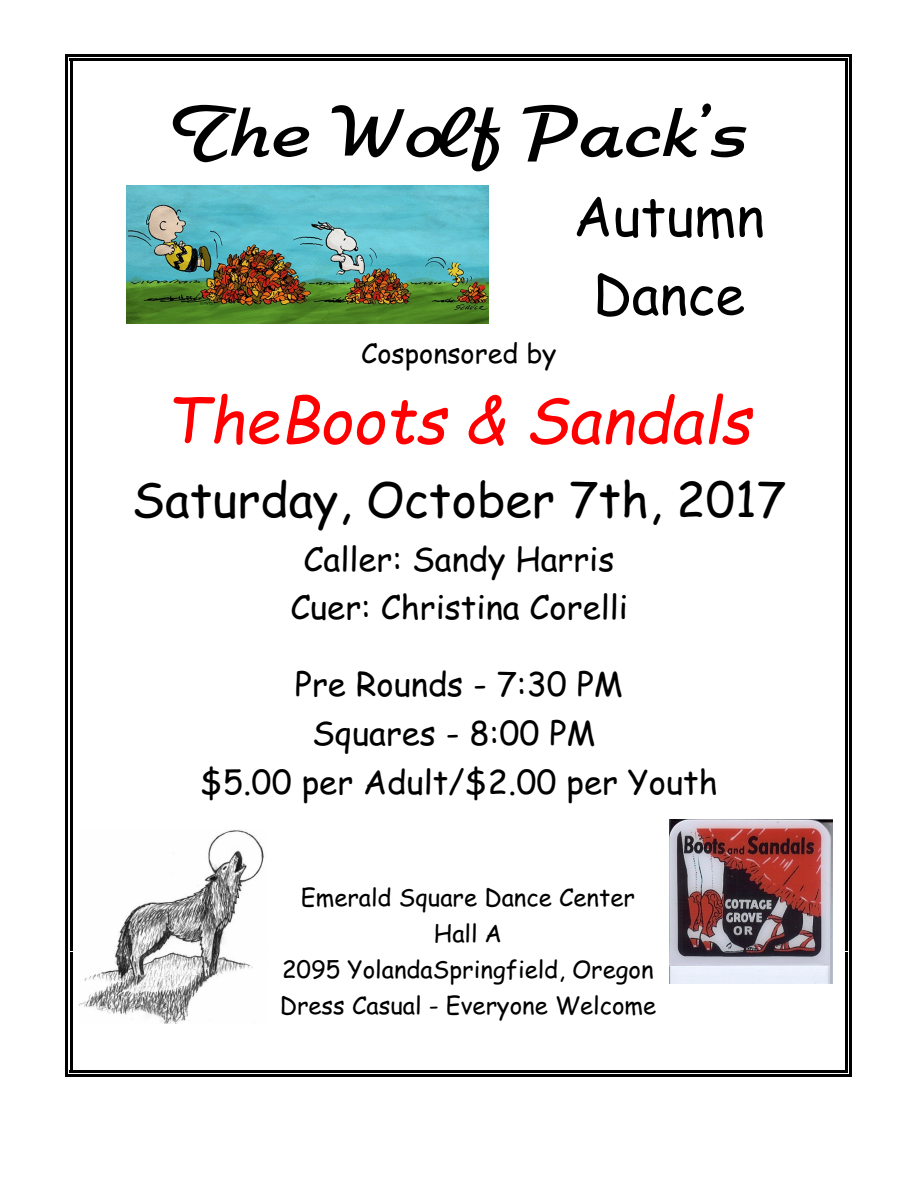
<style>
.page{position:relative;width:918px;height:1188px;background:#fff}
.page>*{position:absolute;margin:0;border:0;box-sizing:border-box;transform-origin:0 0}
.t1{font:72px "Chroma SSK";color:#000}
.t2{font:italic 63px "Comic Sans MS";color:#f00}
.t3{font:54px/78.3px "Comic Sans MS";color:#000;text-align:center}
.t4{font:48px "Comic Sans MS";color:#000}
.t5{font:33px/48.9px "Comic Sans MS";color:#000;text-align:center}
.t6{font:27px "Comic Sans MS";color:#000}
.t7{font:24px/36.3px "Comic Sans MS";color:#000;text-align:center}
</style>
<div class="page">
<hr style="left:70px;top:58px;width:2px;height:30px;background:#000">
<hr style="left:845px;top:58px;width:3px;height:30px;background:#000">
<hr style="left:70px;top:58px;width:778px;height:3px;background:#000">
<hr style="left:65px;top:54px;width:3px;height:41px;background:#000">
<hr style="left:850px;top:54px;width:2px;height:41px;background:#000">
<hr style="left:65px;top:54px;width:787px;height:3px;background:#000">
<hr style="left:70px;top:88px;width:2px;height:88px;background:#000">
<hr style="left:845px;top:88px;width:3px;height:88px;background:#000">
<hr style="left:65px;top:81px;width:3px;height:102px;background:#000">
<hr style="left:850px;top:81px;width:2px;height:102px;background:#000">
<hr style="left:70px;top:176px;width:2px;height:78px;background:#000">
<hr style="left:845px;top:176px;width:3px;height:78px;background:#000">
<hr style="left:65px;top:169px;width:3px;height:92px;background:#000">
<hr style="left:850px;top:169px;width:2px;height:92px;background:#000">
<hr style="left:70px;top:255px;width:2px;height:77px;background:#000">
<hr style="left:845px;top:255px;width:3px;height:77px;background:#000">
<hr style="left:65px;top:247px;width:3px;height:93px;background:#000">
<hr style="left:850px;top:247px;width:2px;height:93px;background:#000">
<hr style="left:70px;top:333px;width:2px;height:40px;background:#000">
<hr style="left:845px;top:333px;width:3px;height:40px;background:#000">
<hr style="left:65px;top:325px;width:3px;height:55px;background:#000">
<hr style="left:850px;top:325px;width:2px;height:55px;background:#000">
<hr style="left:70px;top:374px;width:2px;height:90px;background:#000">
<hr style="left:845px;top:374px;width:3px;height:90px;background:#000">
<hr style="left:65px;top:366px;width:3px;height:105px;background:#000">
<hr style="left:850px;top:366px;width:2px;height:105px;background:#000">
<hr style="left:70px;top:464px;width:2px;height:70px;background:#000">
<hr style="left:845px;top:464px;width:3px;height:70px;background:#000">
<hr style="left:65px;top:457px;width:3px;height:84px;background:#000">
<hr style="left:850px;top:457px;width:2px;height:84px;background:#000">
<hr style="left:70px;top:534px;width:2px;height:49px;background:#000">
<hr style="left:845px;top:534px;width:3px;height:49px;background:#000">
<hr style="left:65px;top:527px;width:3px;height:63px;background:#000">
<hr style="left:850px;top:527px;width:2px;height:63px;background:#000">
<hr style="left:70px;top:583px;width:2px;height:49px;background:#000">
<hr style="left:845px;top:583px;width:3px;height:49px;background:#000">
<hr style="left:65px;top:576px;width:3px;height:63px;background:#000">
<hr style="left:850px;top:576px;width:2px;height:63px;background:#000">
<hr style="left:70px;top:632px;width:2px;height:28px;background:#000">
<hr style="left:845px;top:632px;width:3px;height:28px;background:#000">
<hr style="left:65px;top:625px;width:3px;height:42px;background:#000">
<hr style="left:850px;top:625px;width:2px;height:42px;background:#000">
<hr style="left:70px;top:660px;width:2px;height:49px;background:#000">
<hr style="left:845px;top:660px;width:3px;height:49px;background:#000">
<hr style="left:65px;top:653px;width:3px;height:63px;background:#000">
<hr style="left:850px;top:653px;width:2px;height:63px;background:#000">
<hr style="left:70px;top:709px;width:2px;height:49px;background:#000">
<hr style="left:845px;top:709px;width:3px;height:49px;background:#000">
<hr style="left:65px;top:702px;width:3px;height:63px;background:#000">
<hr style="left:850px;top:702px;width:2px;height:63px;background:#000">
<hr style="left:70px;top:758px;width:2px;height:48px;background:#000">
<hr style="left:845px;top:758px;width:3px;height:48px;background:#000">
<hr style="left:65px;top:751px;width:3px;height:63px;background:#000">
<hr style="left:850px;top:751px;width:2px;height:63px;background:#000">
<hr style="left:70px;top:807px;width:2px;height:36px;background:#000">
<hr style="left:845px;top:807px;width:3px;height:36px;background:#000">
<hr style="left:65px;top:800px;width:3px;height:50px;background:#000">
<hr style="left:850px;top:800px;width:2px;height:50px;background:#000">
<hr style="left:70px;top:843px;width:2px;height:36px;background:#000">
<hr style="left:845px;top:843px;width:3px;height:36px;background:#000">
<hr style="left:65px;top:836px;width:3px;height:50px;background:#000">
<hr style="left:850px;top:836px;width:2px;height:50px;background:#000">
<hr style="left:70px;top:879px;width:2px;height:36px;background:#000">
<hr style="left:845px;top:879px;width:3px;height:36px;background:#000">
<hr style="left:65px;top:872px;width:3px;height:50px;background:#000">
<hr style="left:850px;top:872px;width:2px;height:50px;background:#000">
<hr style="left:70px;top:915px;width:2px;height:36px;background:#000">
<hr style="left:845px;top:915px;width:3px;height:36px;background:#000">
<hr style="left:65px;top:908px;width:3px;height:51px;background:#000">
<hr style="left:850px;top:908px;width:2px;height:51px;background:#000">
<hr style="left:70px;top:952px;width:2px;height:36px;background:#000">
<hr style="left:845px;top:952px;width:3px;height:36px;background:#000">
<hr style="left:65px;top:945px;width:3px;height:50px;background:#000">
<hr style="left:850px;top:945px;width:2px;height:50px;background:#000">
<hr style="left:70px;top:988px;width:2px;height:36px;background:#000">
<hr style="left:845px;top:988px;width:3px;height:36px;background:#000">
<hr style="left:65px;top:981px;width:3px;height:50px;background:#000">
<hr style="left:850px;top:981px;width:2px;height:50px;background:#000">
<hr style="left:70px;top:1024px;width:2px;height:24px;background:#000">
<hr style="left:845px;top:1024px;width:3px;height:24px;background:#000">
<hr style="left:65px;top:1017px;width:3px;height:39px;background:#000">
<hr style="left:850px;top:1017px;width:2px;height:39px;background:#000">
<hr style="left:70px;top:1048px;width:2px;height:24px;background:#000">
<hr style="left:845px;top:1048px;width:3px;height:24px;background:#000">
<hr style="left:70px;top:1070px;width:778px;height:2px;background:#000">
<hr style="left:65px;top:1041px;width:3px;height:36px;background:#000">
<hr style="left:850px;top:1041px;width:2px;height:36px;background:#000">
<hr style="left:65px;top:1074px;width:787px;height:3px;background:#000">
<img style="left:127px;top:186px;width:362px;height:138px">
<img style="left:670px;top:820px;width:162px;height:164px">
<img style="left:79px;top:830px;width:185px;height:194px">
<h1 class="t1" style="left:172px;top:90px;width:575px">The Wolf Pack’s</h1>
<h3 class="t3" style="left:573px;top:182px;width:193px">Autumn<br>Dance</h3>
<p class="t6" style="left:361px;top:341px;width:197px">Cosponsored by</p>
<h2 class="t2" style="left:166px;top:393px;width:587px">TheBoots &amp; Sandals</h2>
<h3 class="t4" style="left:132px;top:479px;width:656px">Saturday, October 7th, 2017</h3>
<p class="t5" style="left:290px;top:538px;width:339px">Caller: Sandy Harris<br>Cuer: Christina Corelli</p>
<p class="t5" style="left:200px;top:663px;width:519px">Pre Rounds - 7:30 PM<br>Squares - 8:00 PM<br>$5.00 per Adult/$2.00 per Youth</p>
<p class="t7" style="left:280px;top:881px;width:378px">Emerald Square Dance Center<br>Hall A<br>2095 YolandaSpringfield, Oregon<br>Dress Casual - Everyone Welcome</p>
</div>
